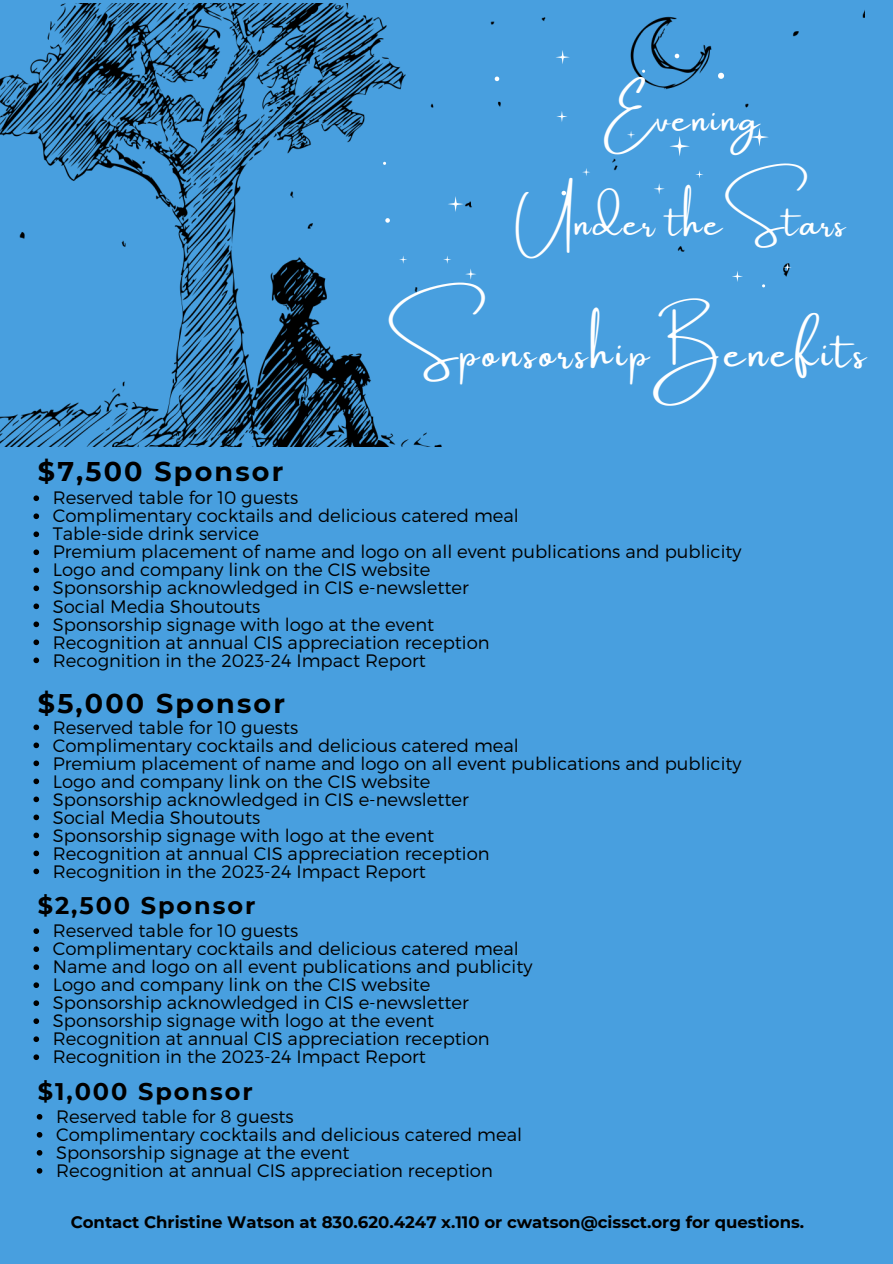
<style>
.page{position:relative;width:893px;height:1264px;background:#fff}
.page>*{position:absolute;margin:0;border:0;box-sizing:border-box;transform-origin:0 0}
.t1{font:43.95px "Amsterdam One";letter-spacing:.08em;color:#fff}
.t2{font:37.35px "Amsterdam One";letter-spacing:.06em;color:#fff}
.t3{font:700 27px "Montserrat";letter-spacing:.08em;color:#000}
.t4{font:700 24px "Montserrat";letter-spacing:.08em;color:#000}
.t5{font:300 18px/18px "Montserrat";color:#000}
.t6{font:700 16.5px "Montserrat";color:#000}
</style>
<div class="page">
<div style="left:0;top:0;width:892px;height:1263px;background:#489fdf"></div>
<svg style="left:33px;top:495px;width:6px;height:6px"></svg>
<svg style="left:33px;top:513px;width:6px;height:6px"></svg>
<svg style="left:33px;top:531px;width:6px;height:6px"></svg>
<svg style="left:33px;top:549px;width:6px;height:6px"></svg>
<svg style="left:33px;top:567px;width:6px;height:6px"></svg>
<svg style="left:33px;top:585px;width:6px;height:6px"></svg>
<svg style="left:33px;top:603px;width:6px;height:6px"></svg>
<svg style="left:33px;top:621px;width:6px;height:6px"></svg>
<svg style="left:33px;top:639px;width:6px;height:6px"></svg>
<svg style="left:33px;top:657px;width:6px;height:6px"></svg>
<svg style="left:33px;top:724px;width:6px;height:6px"></svg>
<svg style="left:33px;top:742px;width:6px;height:6px"></svg>
<svg style="left:33px;top:760px;width:6px;height:6px"></svg>
<svg style="left:33px;top:778px;width:6px;height:6px"></svg>
<svg style="left:33px;top:796px;width:6px;height:6px"></svg>
<svg style="left:33px;top:814px;width:6px;height:6px"></svg>
<svg style="left:33px;top:832px;width:6px;height:6px"></svg>
<svg style="left:33px;top:850px;width:6px;height:6px"></svg>
<svg style="left:33px;top:868px;width:6px;height:6px"></svg>
<svg style="left:33px;top:928px;width:6px;height:6px"></svg>
<svg style="left:33px;top:946px;width:6px;height:6px"></svg>
<svg style="left:33px;top:964px;width:6px;height:6px"></svg>
<svg style="left:33px;top:982px;width:6px;height:6px"></svg>
<svg style="left:33px;top:1000px;width:6px;height:6px"></svg>
<svg style="left:33px;top:1018px;width:6px;height:6px"></svg>
<svg style="left:33px;top:1036px;width:6px;height:6px"></svg>
<svg style="left:33px;top:1054px;width:6px;height:6px"></svg>
<svg style="left:37px;top:1114px;width:5px;height:5px"></svg>
<svg style="left:37px;top:1132px;width:5px;height:5px"></svg>
<svg style="left:37px;top:1150px;width:5px;height:5px"></svg>
<svg style="left:37px;top:1168px;width:5px;height:5px"></svg>
<img style="left:0;top:4px;width:864px;height:442px">
<svg style="left:555px;top:50px;width:15px;height:14px"></svg>
<svg style="left:749px;top:128px;width:19px;height:19px"></svg>
<svg style="left:465px;top:268px;width:11px;height:12px"></svg>
<svg style="left:494px;top:77px;width:5px;height:4px"></svg>
<svg style="left:582px;top:168px;width:8px;height:8px"></svg>
<svg style="left:626px;top:131px;width:9px;height:8px"></svg>
<svg style="left:447px;top:196px;width:16px;height:16px"></svg>
<svg style="left:399px;top:255px;width:8px;height:9px"></svg>
<svg style="left:695px;top:170px;width:8px;height:8px"></svg>
<svg style="left:443px;top:255px;width:8px;height:9px"></svg>
<svg style="left:783px;top:263px;width:8px;height:8px"></svg>
<svg style="left:556px;top:111px;width:11px;height:11px"></svg>
<svg style="left:731px;top:271px;width:12px;height:11px"></svg>
<svg style="left:653px;top:183px;width:11px;height:11px"></svg>
<svg style="left:669px;top:136px;width:20px;height:20px"></svg>
<svg style="left:674px;top:54px;width:5px;height:4px"></svg>
<svg style="left:718px;top:73px;width:6px;height:6px"></svg>
<svg style="left:385px;top:218px;width:5px;height:5px"></svg>
<svg style="left:561px;top:191px;width:5px;height:4px"></svg>
<p class="t2" style="left:602px;top:98px;width:159px">Evening</p>
<p class="t2" style="left:516px;top:202px;width:331px">Under theStars</p>
<p class="t3" style="left:38px;top:455px;width:247px">$7,500 Sponsor</p>
<p class="t1" style="left:388px;top:327px;width:479px">SponsorshipBenefits</p>
<p class="t5" style="left:53px;top:488px;width:247px">Reserved table for 10 guests</p>
<p class="t5" style="left:53px;top:506px;width:467px">Complimentary cocktails and delicious catered meal</p>
<p class="t5" style="left:53px;top:524px;width:208px">Table-side drink service</p>
<p class="t5" style="left:53px;top:542px;width:690px">Premium placement of name and logo on all event publications and publicity</p>
<p class="t5" style="left:53px;top:560px;width:379px">Logo and company link on the CIS website</p>
<p class="t5" style="left:53px;top:578px;width:417px">Sponsorship acknowledged in CIS e-newsletter</p>
<p class="t5" style="left:53px;top:596px;width:209px">Social Media Shoutouts</p>
<p class="t5" style="left:53px;top:614px;width:383px">Sponsorship signage with logo at the event</p>
<p class="t5" style="left:53px;top:632px;width:438px">Recognition at annual CIS appreciation reception</p>
<p class="t5" style="left:53px;top:650px;width:374px">Recognition in the 2023-24 Impact Report</p>
<p class="t3" style="left:38px;top:687px;width:248px">$5,000 Sponsor</p>
<p class="t5" style="left:53px;top:717px;width:247px">Reserved table for 10 guests</p>
<p class="t5" style="left:53px;top:735px;width:467px">Complimentary cocktails and delicious catered meal</p>
<p class="t5" style="left:53px;top:753px;width:690px">Premium placement of name and logo on all event publications and publicity</p>
<p class="t5" style="left:53px;top:771px;width:379px">Logo and company link on the CIS website</p>
<p class="t5" style="left:53px;top:789px;width:417px">Sponsorship acknowledged in CIS e-newsletter</p>
<p class="t5" style="left:53px;top:807px;width:209px">Social Media Shoutouts</p>
<p class="t5" style="left:53px;top:825px;width:383px">Sponsorship signage with logo at the event</p>
<p class="t5" style="left:53px;top:843px;width:438px">Recognition at annual CIS appreciation reception</p>
<p class="t5" style="left:53px;top:861px;width:374px">Recognition in the 2023-24 Impact Report</p>
<p class="t4" style="left:38px;top:891px;width:219px">$2,500 Sponsor</p>
<p class="t5" style="left:53px;top:921px;width:247px">Reserved table for 10 guests</p>
<p class="t5" style="left:53px;top:939px;width:467px">Complimentary cocktails and delicious catered meal</p>
<p class="t5" style="left:53px;top:957px;width:481px">Name and logo on all event publications and publicity</p>
<p class="t5" style="left:53px;top:975px;width:379px">Logo and company link on the CIS website</p>
<p class="t5" style="left:53px;top:993px;width:417px">Sponsorship acknowledged in CIS e-newsletter</p>
<p class="t5" style="left:53px;top:1011px;width:383px">Sponsorship signage with logo at the event</p>
<p class="t5" style="left:53px;top:1029px;width:438px">Recognition at annual CIS appreciation reception</p>
<p class="t5" style="left:53px;top:1047px;width:374px">Recognition in the 2023-24 Impact Report</p>
<p class="t4" style="left:38px;top:1076px;width:216px">$1,000 Sponsor</p>
<p class="t5" style="left:56px;top:1106px;width:467px">Reserved table for 8 guests<br>Complimentary cocktails and delicious catered meal Sponsorship signage at the event<br>Recognition at annual CIS appreciation reception</p>
<p class="t6" style="left:71px;top:1211px;width:735px">Contact Christine Watson at 830.620.4247 x.110 or cwatson@cissct.org for questions.</p>
</div>
